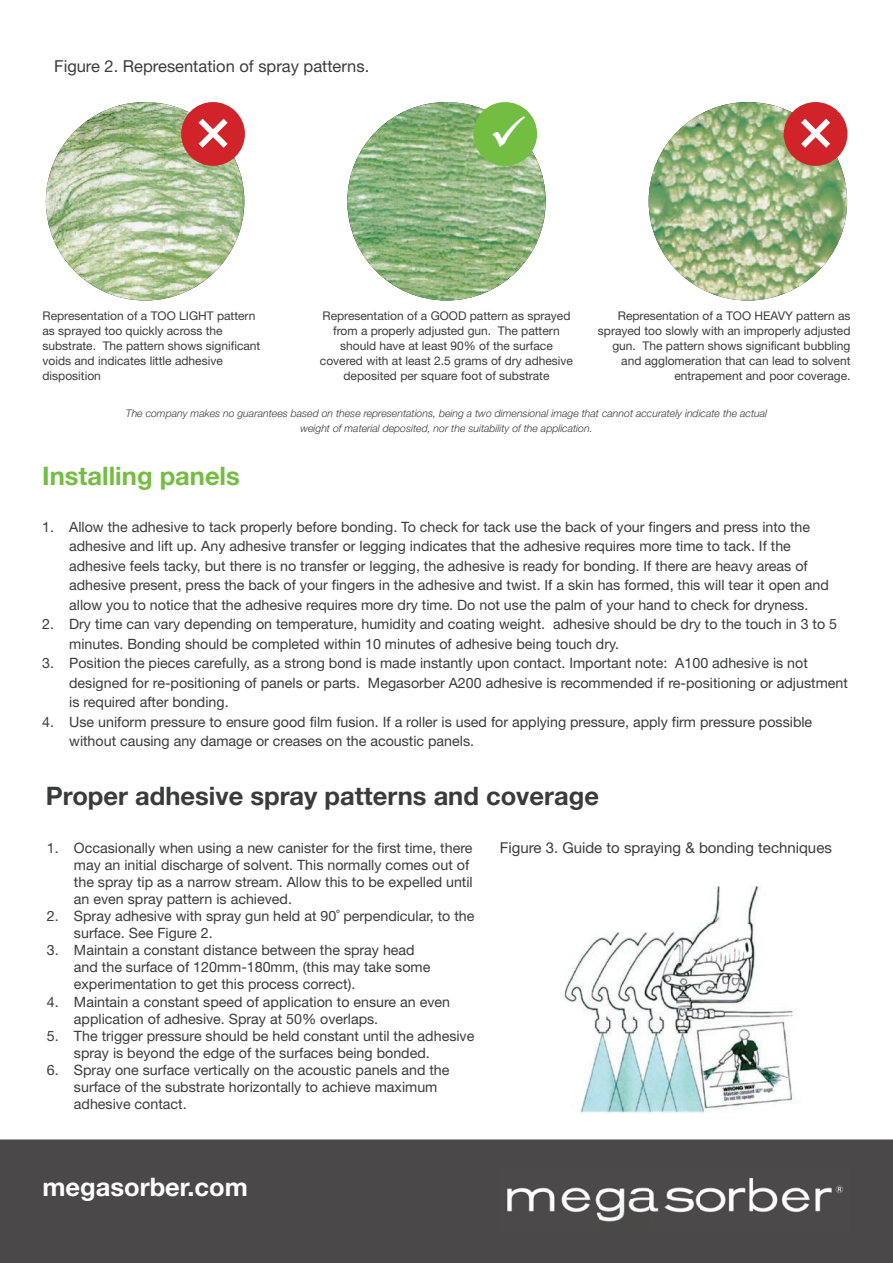
<style>
.page{position:relative;width:893px;height:1263px;background:#fff}
.page>*{position:absolute;margin:0;border:0;box-sizing:border-box;transform-origin:0 0}
.t1{font:700 85.95px "Arial";color:#fff}
.t2{font:25.5px "Helvetica Neue LT 75 Bd";color:#3a3b3b}
.t3{font:25.5px "Helvetica Neue LT 75 Bd";color:#74bd43}
.t4{font:25.5px "Helvetica Neue LT 75 Bd";color:#fff}
.t5{font:16.5px "Helvetica Neue LT 55 Rm";color:#3a3b3b}
.t6{font:15px "Helvetica Neue LT 55 Rm";color:#3a3b3b}
.t7{font:14.25px/17.1px "Helvetica Neue LT 55 Rm";color:#3a3b3b}
.t8{font:12px/15px "Helvetica Neue LT 55 Rm";color:#3a3b3b}
.t9{font:10.5px/15px "Helvetica Neue LT 46 Lt It";color:#3a3b3b;text-align:center}
</style>
<div class="page">
<div style="left:0;top:1139px;width:893px;height:124px;background:#4a4848"></div>
<img style="left:500px;top:1168px;width:350px;height:62px">
<img style="left:46px;top:102px;width:198px;height:198px;border-radius:99px">
<img style="left:347px;top:102px;width:199px;height:198px;border-radius:99px">
<img style="left:649px;top:102px;width:198px;height:198px;border-radius:99px">
<div style="left:181px;top:102px;width:64px;height:64px;background:#d1232a;border-radius:50%"></div>
<div style="left:784px;top:102px;width:63px;height:64px;background:#d1232a;border-radius:50%"></div>
<div style="left:473px;top:102px;width:64px;height:64px;background:#74bd43;border-radius:50%"></div>
<img style="left:560px;top:886px;width:237px;height:227px">
<p class="t5" style="left:54px;top:55px;width:317px">Figure 2. Representation of spray patterns.</p>
<h1 class="t1" style="left:199px;top:89px;width:30px">˟</h1>
<h1 class="t1" style="left:801px;top:89px;width:30px">˟</h1>
<p class="t8" style="left:43px;top:307px;width:219px">Representation of a TOO LIGHT pattern as sprayed too quickly across the substrate. The pattern shows significant voids and indicates little adhesive disposition</p>
<p class="t8" style="left:320px;top:307px;width:255px;text-align:center">Representation of a GOOD pattern as sprayed from a properly adjusted gun. The pattern should have at least 90% of the surface covered with at least 2.5 grams of dry adhesive deposited per square foot of substrate</p>
<p class="t8" style="left:598px;top:307px;width:254px;text-align:right">Representation of a TOO HEAVY pattern as sprayed too slowly with an improperly adjusted gun. The pattern shows significant bubbling and agglomeration that can lead to solvent entrapement and poor coverage.</p>
<p class="t9" style="left:126px;top:405px;width:643px">The company makes no guarantees based on these representations, being a two dimensional image that cannot accurately indicate the actual weight of material deposited, nor the suitability of the application.</p>
<h2 class="t3" style="left:42px;top:460px;width:199px">Installing panels</h2>
<p class="t7" style="left:69px;top:516px;width:761px;line-height:19.5px;text-indent:-27px">1. Allow the adhesive to tack properly before bonding. To check for tack use the back of your fingers and press into the adhesive and lift up. Any adhesive transfer or legging indicates that the adhesive requires more time to tack. If the adhesive feels tacky, but there is no transfer or legging, the adhesive is ready for bonding. If there are heavy areas of adhesive present, press the back of your fingers in the adhesive and twist. If a skin has formed, this will tear it open and allow you to notice that the adhesive requires more dry time. Do not use the palm of your hand to check for dryness.</p>
<p class="t7" style="left:69px;top:614px;width:769px;line-height:19.5px;text-indent:-27px">2. Dry time can vary depending on temperature, humidity and coating weight. adhesive should be dry to the touch in 3 to 5 minutes. Bonding should be completed within 10 minutes of adhesive being touch dry.</p>
<p class="t7" style="left:69px;top:653px;width:780px;line-height:19.5px;text-indent:-27px">3. Position the pieces carefully, as a strong bond is made instantly upon contact. Important note: A100 adhesive is not designed for re-positioning of panels or parts. Megasorber A200 adhesive is recommended if re-positioning or adjustment is required after bonding.</p>
<p class="t7" style="left:69px;top:711px;width:745px;line-height:19.5px;text-indent:-27px">4. Use uniform pressure to ensure good film fusion. If a roller is used for applying pressure, apply firm pressure possible without causing any damage or creases on the acoustic panels.</p>
<h2 class="t2" style="left:46px;top:780px;width:555px">Proper adhesive spray patterns and coverage</h2>
<p class="t6" style="left:500px;top:838px;width:334px">Figure 3. Guide to spraying &amp; bonding techniques</p>
<p class="t7" style="left:74px;top:839px;width:400px;text-indent:-27px">1. Occasionally when using a new canister for the first time, there may an initial discharge of solvent. This normally comes out of the spray tip as a narrow stream. Allow this to be expelled until an even spray pattern is achieved.</p>
<p class="t7" style="left:74px;top:907px;width:402px;text-indent:-27px">2. Spray adhesive with spray gun held at 90˚ perpendicular, to the surface. See Figure 2.</p>
<p class="t7" style="left:74px;top:941px;width:358px;text-indent:-27px">3. Maintain a constant distance between the spray head and the surface of 120mm-180mm, (this may take some experimentation to get this process correct).</p>
<p class="t7" style="left:74px;top:992px;width:378px;text-indent:-27px">4. Maintain a constant speed of application to ensure an even application of adhesive. Spray at 50% overlaps.</p>
<p class="t7" style="left:74px;top:1027px;width:402px;text-indent:-27px">5. The trigger pressure should be held constant until the adhesive spray is beyond the edge of the surfaces being bonded.</p>
<p class="t7" style="left:74px;top:1061px;width:377px;text-indent:-27px">6. Spray one surface vertically on the acoustic panels and the surface of the substrate horizontally to achieve maximum adhesive contact.</p>
<h2 class="t4" style="left:43px;top:1171px;width:207px">megasorber.com</h2>
</div>
